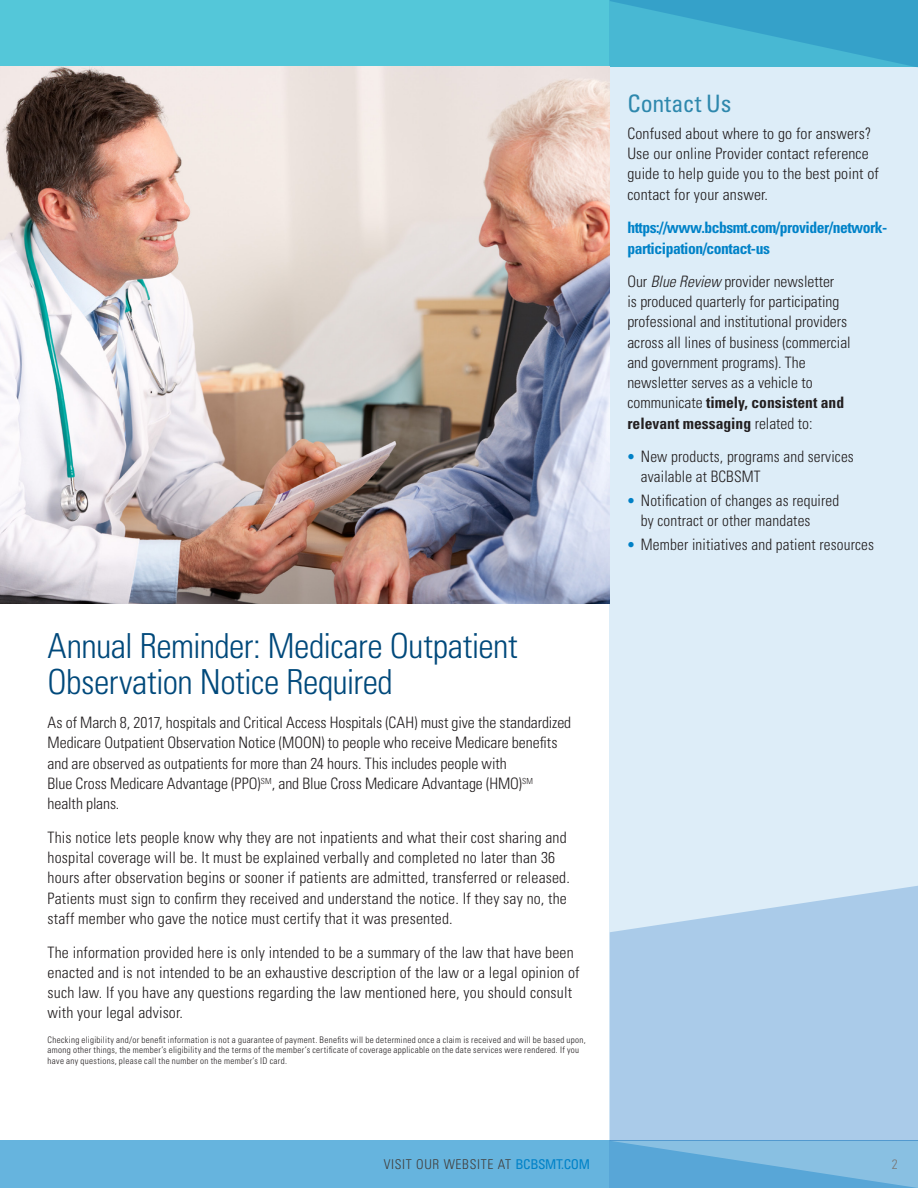
<style>
.page{position:relative;width:918px;height:1188px;background:#fff}
.page>*{position:absolute;margin:0;border:0;box-sizing:border-box;transform-origin:0 0}
.HEADING_1{font:300 condensed 34.5px/36px "Univers LT Std";letter-spacing:-.015em;color:#00497b}
.SIDE_BAR_HEADING_1{font:condensed 24px "Univers LT Std";color:#2e88ad}
.BODY{font:300 condensed 15.75px/20.2px "Univers LT Std";letter-spacing:.01em;color:#231f20}
.BODY-2{font:700 condensed 15.75px/20.2px "Univers LT Std";letter-spacing:-.03em;color:#0082c8}
.t1{font:300 condensed 13.5px "Univers LT Std";letter-spacing:.05em;color:#413e3c}
.FOOTNOTES{font:300 condensed 9px/10.8px "Univers LT Std";letter-spacing:.035em;color:#231f20}
.s1{font-style:italic}
.s2{font-weight:700}
.s3{font-stretch:normal;font-size:15px;color:#0080c6}
.s4{font-weight:400;color:#0082c8}
</style>
<div class="page">
<div style="left:0;top:1141px;width:918px;height:47px;background:#66b4de"></div>
<div style="left:0;top:0;width:918px;height:67px;background:#54c7d9"></div>
<div style="left:610px;top:0;width:308px;height:1188px;background:#ddedf8"></div>
<svg style="left:610px;top:1141px;width:308px;height:47px;background:#70b2dc"></svg>
<svg style="left:610px;top:0;width:308px;height:68px;background:#40adce"></svg>
<svg style="left:610px;top:886px;width:308px;height:255px;background:#aecdea"></svg>
<img style="left:0;top:67px;width:610px;height:537px">
<p class="HEADING_1" style="left:48px;top:628px;width:472px">Annual Reminder: Medicare Outpatient<br>Observation Notice Required</p>
<p class="BODY" style="left:48px;top:712px;width:525px">As of March 8, 2017, hospitals and Critical Access Hospitals (CAH) must give the standardized Medicare Outpatient Observation Notice (MOON) to people who receive Medicare benefits and are observed as outpatients for more than 24 hours. This includes people with<br>Blue Cross Medicare Advantage (PPO)<sup>SM</sup>, and Blue Cross Medicare Advantage (HMO)<sup>SM </sup>health plans.</p>
<p class="BODY" style="left:48px;top:827px;width:524px">This notice lets people know why they are not inpatients and what their cost sharing and hospital coverage will be. It must be explained verbally and completed no later than 36 hours after observation begins or sooner if patients are admitted, transferred or released.<br>Patients must sign to confirm they received and understand the notice. If they say no, the staff member who gave the notice must certify that it was presented.</p>
<p class="BODY" style="left:48px;top:942px;width:533px">The information provided here is only intended to be a summary of the law that have been enacted and is not intended to be an exhaustive description of the law or a legal opinion of such law. If you have any questions regarding the law mentioned here, you should consult with your legal advisor.</p>
<p class="FOOTNOTES" style="left:48px;top:1034px;width:540px">Checking eligibility and/or benefit information is not a guarantee of payment. Benefits will be determined once a claim is received and will be based upon, among other things, the member’s eligibility and the terms of the member’s certificate of coverage applicable on the date services were rendered. If you have any questions, please call the number on the member’s ID card.</p>
<p class="SIDE_BAR_HEADING_1" style="left:627px;top:88px;width:105px">Contact Us</p>
<p class="BODY" style="left:627px;top:123px;width:253px">Confused about where to go for answers?<br>Use our online Provider contact reference guide to help guide you to the best point of contact for your answer.</p>
<p class="BODY-2" style="left:627px;top:218px;width:262px">https://www.bcbsmt.com/provider/network&shy;participation/contact-us</p>
<p class="BODY" style="left:627px;top:271px;width:225px">Our <span class="s1">Blue Review</span> provider newsletter<br>is produced quarterly for participating professional and institutional providers across all lines of business (commercial and government programs). The newsletter serves as a vehicle to communicate <span class="s2">timely, consistent and relevant messaging</span> related to:</p>
<p class="BODY" style="left:641px;top:446px;width:215px;text-indent:-14px"><span class="s3">•</span> New products, programs and services available at BCBSMT</p>
<p class="BODY" style="left:641px;top:490px;width:200px;text-indent:-14px"><span class="s3">•</span> Notification of changes as required by contract or other mandates</p>
<p class="BODY" style="left:627px;top:534px;width:248px"><span class="s3">•</span> Member initiatives and patient resources</p>
<p class="t1" style="left:384px;top:1156px;width:208px">VISIT OUR WEBSITE AT <span class="s4">BCBSMT.COM</span></p>
<p class="t1" style="left:892px;top:1156px;width:7px">2</p>
</div>
